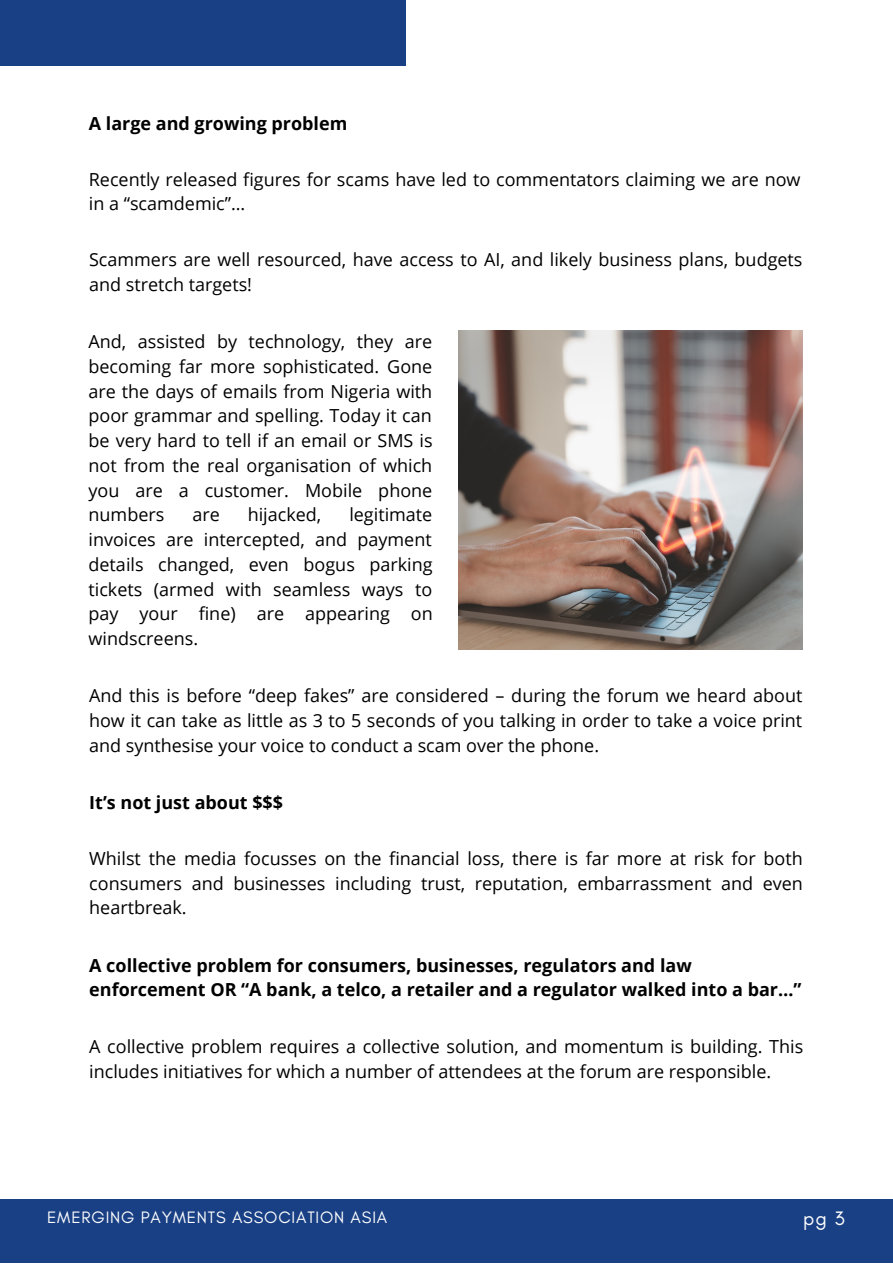
<style>
.page{position:relative;width:893px;height:1264px;background:#fff}
.page>*{position:absolute;margin:0;border:0;box-sizing:border-box;transform-origin:0 0}
.t1{font:19.8px "Glacial Indifference";color:#fff}
.t2{font:18px/24.8px "Open Sans";color:#000;text-align:justify}
.t3{font:700 18px/24.8px "Open Sans";color:#000}
.t4{font:16.8px "Glacial Indifference";letter-spacing:.05em;color:#fff}
</style>
<div class="page">
<div style="left:0;top:1199px;width:892px;height:63px;background:#194084"></div>
<div style="left:0;top:0;width:406px;height:65px;background:#194084"></div>
<img style="left:458px;top:331px;width:344px;height:318px">
<p class="t3" style="left:89px;top:110px;width:260px">A large and growing problem</p>
<p class="t2" style="left:89px;top:166px;width:713px">Recently released figures for scams have led to commentators claiming we are now in a “scamdemic”…</p>
<p class="t2" style="left:89px;top:247px;width:715px">Scammers are well resourced, have access to AI, and likely business plans, budgets and stretch targets!</p>
<p class="t2" style="left:88px;top:329px;width:345px">And, assisted by technology, they are becoming far more sophisticated. Gone are the days of emails from Nigeria with poor grammar and spelling. Today it can be very hard to tell if an email or SMS is not from the real organisation of which you are a customer. Mobile phone numbers</p>
<p class="t2" style="left:88px;top:502px;width:346px;text-indent:261px">legitimate invoices are intercepted, and payment details changed, even bogus parking tickets (armed with seamless ways to pay your fine) are appearing on windscreens.</p>
<p class="t2" style="left:192px;top:502px;width:29px">are</p>
<p class="t2" style="left:248px;top:502px;width:75px">hijacked,</p>
<p class="t2" style="left:89px;top:683px;width:715px">And this is before “deep fakes” are considered – during the forum we heard about how it can take as little as 3 to 5 seconds of you talking in order to take a voice print and synthesise your voice to conduct a scam over the phone.</p>
<p class="t3" style="left:89px;top:789px;width:195px">It’s not just about $$$</p>
<p class="t2" style="left:89px;top:845px;width:715px">Whilst the media focusses on the financial loss, there is far more at risk for both consumers and businesses including trust, reputation, embarrassment and even heartbreak.</p>
<p class="t3" style="left:89px;top:952px;width:713px">A collective problem for consumers, businesses, regulators and law enforcement OR “A bank, a telco, a retailer and a regulator walked into a bar…”</p>
<p class="t2" style="left:89px;top:1034px;width:715px">A collective problem requires a collective solution, and momentum is building. This includes initiatives for which a number of attendees at the forum are responsible.</p>
<p class="t4" style="left:47px;top:1206px;width:341px">EMERGING PAYMENTS ASSOCIATION ASIA</p>
<p class="t1" style="left:803px;top:1205px;width:43px">pg 3</p>
</div>
